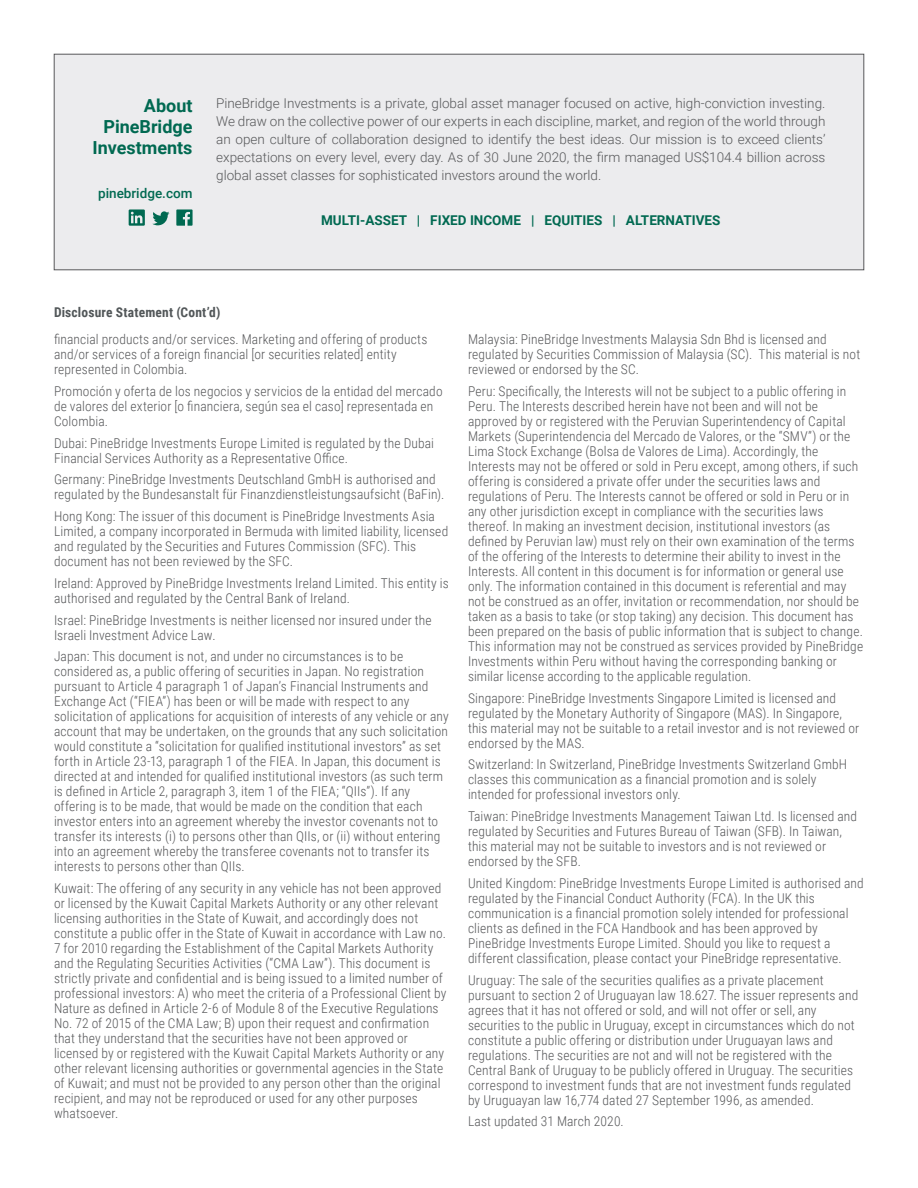
<style>
.page{position:relative;width:918px;height:1188px;background:#fff}
.page>*{position:absolute;margin:0;border:0;box-sizing:border-box;transform-origin:0 0}
.t1{font:700 18px "Roboto";color:#006951}
.GDS_Disclosure_9_10{font:300 13.5px/15px "Roboto Condensed";letter-spacing:.01em;color:#57585a}
.About_PineBridge_Cop{font:300 13.5px/18px "Roboto";color:#57585a;text-align:justify}
.Asset_Class_Green{font:700 13.5px "Roboto";color:#006951}
.GDS_Disclosure_9_10-2{font:700 13.5px "Roboto Condensed";letter-spacing:.015em;color:#525759}
.t2{font:500 13.5px "Roboto";color:#006951}
</style>
<div class="page">
<div style="left:54px;top:54px;width:810px;height:216px;background:#ececee;border:1px solid #57585a"></div>
<svg style="left:152px;top:211px;width:17px;height:14px"></svg>
<svg style="left:129px;top:209px;width:16px;height:17px"></svg>
<svg style="left:176px;top:209px;width:17px;height:17px"></svg>
<p class="t1" style="left:144px;top:93px;width:50px">About</p>
<p class="t1" style="left:103px;top:114px;width:91px">PineBridge</p>
<p class="t1" style="left:92px;top:135px;width:102px">Investments</p>
<p class="t2" style="left:98px;top:184px;width:96px">pinebridge.com</p>
<p class="About_PineBridge_Cop" style="left:216px;top:94px;width:611px">PineBridge Investments is a private, global asset manager focused on active, high-conviction investing.<br>We draw on the collective power of our experts in each discipline, market, and region of the world through an open culture of collaboration designed to identify the best ideas. Our mission is to exceed clients’ expectations on every level, every day. As of 30 June 2020, the firm managed US$104.4 billion across global asset classes for sophisticated investors around the world.</p>
<p class="Asset_Class_Green" style="left:321px;top:211px;width:401px">MULTI-ASSET | FIXED INCOME | EQUITIES | ALTERNATIVES</p>
<p class="GDS_Disclosure_9_10-2" style="left:54px;top:303px;width:168px">Disclosure Statement (Cont’d)</p>
<p class="GDS_Disclosure_9_10" style="left:54px;top:331px;width:375px">financial products and/or services. Marketing and offering of products and/or services of a foreign financial [or securities related] entity represented in Colombia.</p>
<p class="GDS_Disclosure_9_10" style="left:54px;top:383px;width:390px">Promoción y oferta de los negocios y servicios de la entidad del mercado de valores del exterior [o financiera, según sea el caso] representada en<br>Colombia.</p>
<p class="GDS_Disclosure_9_10" style="left:54px;top:435px;width:382px">Dubai: PineBridge Investments Europe Limited is regulated by the Dubai<br>Financial Services Authority as a Representative Office.</p>
<p class="GDS_Disclosure_9_10" style="left:54px;top:471px;width:392px">Germany: PineBridge Investments Deutschland GmbH is authorised and regulated by the Bundesanstalt für Finanzdienstleistungsaufsicht (BaFin).</p>
<p class="GDS_Disclosure_9_10" style="left:54px;top:508px;width:396px">Hong Kong: The issuer of this document is PineBridge Investments Asia Limited, a company incorporated in Bermuda with limited liability, licensed and regulated by the Securities and Futures Commission (SFC). This document has not been reviewed by the SFC.</p>
<p class="GDS_Disclosure_9_10" style="left:54px;top:575px;width:396px">Ireland: Approved by PineBridge Investments Ireland Limited. This entity is authorised and regulated by the Central Bank of Ireland.</p>
<p class="GDS_Disclosure_9_10" style="left:54px;top:612px;width:379px">Israel: PineBridge Investments is neither licensed nor insured under the<br>Israeli Investment Advice Law.</p>
<p class="GDS_Disclosure_9_10" style="left:54px;top:648px;width:396px">Japan: This document is not, and under no circumstances is to be considered as, a public offering of securities in Japan. No registration pursuant to Article 4 paragraph 1 of Japan’s Financial Instruments and Exchange Act (“FIEA”) has been or will be made with respect to any solicitation of applications for acquisition of interests of any vehicle or any account that may be undertaken, on the grounds that any such solicitation would constitute a “solicitation for qualified institutional investors” as set forth in Article 23-13, paragraph 1 of the FIEA. In Japan, this document is directed at and intended for qualified institutional investors (as such term is defined in Article 2, paragraph 3, item 1 of the FIEA; “QIIs”). If any offering is to be made, that would be made on the condition that each investor enters into an agreement whereby the investor covenants not to transfer its interests (i) to persons other than QIIs, or (ii) without entering into an agreement whereby the transferee covenants not to transfer its interests to persons other than QIIs.</p>
<p class="GDS_Disclosure_9_10" style="left:54px;top:880px;width:394px">Kuwait: The offering of any security in any vehicle has not been approved or licensed by the Kuwait Capital Markets Authority or any other relevant licensing authorities in the State of Kuwait, and accordingly does not constitute a public offer in the State of Kuwait in accordance with Law no.<br>7 for 2010 regarding the Establishment of the Capital Markets Authority and the Regulating Securities Activities (“CMA Law”). This document is strictly private and confidential and is being issued to a limited number of professional investors: A) who meet the criteria of a Professional Client by Nature as defined in Article 2-6 of Module 8 of the Executive Regulations No. 72 of 2015 of the CMA Law; B) upon their request and confirmation that they understand that the securities have not been approved or licensed by or registered with the Kuwait Capital Markets Authority or any other relevant licensing authorities or governmental agencies in the State of Kuwait; and must not be provided to any person other than the original recipient, and may not be reproduced or used for any other purposes whatsoever.</p>
<p class="GDS_Disclosure_9_10" style="left:468px;top:331px;width:394px">Malaysia: PineBridge Investments Malaysia Sdn Bhd is licensed and regulated by Securities Commission of Malaysia (SC). This material is not reviewed or endorsed by the SC.</p>
<p class="GDS_Disclosure_9_10" style="left:468px;top:383px;width:397px">Peru: Specifically, the Interests will not be subject to a public offering in Peru. The Interests described herein have not been and will not be approved by or registered with the Peruvian Superintendency of Capital Markets (Superintendencia del Mercado de Valores, or the “SMV”) or the Lima Stock Exchange (Bolsa de Valores de Lima). Accordingly, the Interests may not be offered or sold in Peru except, among others, if such offering is considered a private offer under the securities laws and regulations of Peru. The Interests cannot be offered or sold in Peru or in any other jurisdiction except in compliance with the securities laws thereof. In making an investment decision, institutional investors (as defined by Peruvian law) must rely on their own examination of the terms of the offering of the Interests to determine their ability to invest in the Interests. All content in this document is for information or general use only. The information contained in this document is referential and may not be construed as an offer, invitation or recommendation, nor should be taken as a basis to take (or stop taking) any decision. This document has been prepared on the basis of public information that is subject to change.<br>This information may not be construed as services provided by PineBridge Investments within Peru without having the corresponding banking or similar license according to the applicable regulation.</p>
<p class="GDS_Disclosure_9_10" style="left:468px;top:690px;width:393px">Singapore: PineBridge Investments Singapore Limited is licensed and regulated by the Monetary Authority of Singapore (MAS). In Singapore, this material may not be suitable to a retail investor and is not reviewed or endorsed by the MAS.</p>
<p class="GDS_Disclosure_9_10" style="left:468px;top:756px;width:381px">Switzerland: In Switzerland, PineBridge Investments Switzerland GmbH classes this communication as a financial promotion and is solely intended for professional investors only.</p>
<p class="GDS_Disclosure_9_10" style="left:468px;top:808px;width:391px">Taiwan: PineBridge Investments Management Taiwan Ltd. Is licensed and regulated by Securities and Futures Bureau of Taiwan (SFB). In Taiwan, this material may not be suitable to investors and is not reviewed or endorsed by the SFB.</p>
<p class="GDS_Disclosure_9_10" style="left:468px;top:875px;width:397px">United Kingdom: PineBridge Investments Europe Limited is authorised and regulated by the Financial Conduct Authority (FCA). In the UK this communication is a financial promotion solely intended for professional clients as defined in the FCA Handbook and has been approved by PineBridge Investments Europe Limited. Should you like to request a different classification, please contact your PineBridge representative.</p>
<p class="GDS_Disclosure_9_10" style="left:468px;top:972px;width:392px">Uruguay: The sale of the securities qualifies as a private placement pursuant to section 2 of Uruguayan law 18.627. The issuer represents and agrees that it has not offered or sold, and will not offer or sell, any securities to the public in Uruguay, except in circumstances which do not constitute a public offering or distribution under Uruguayan laws and regulations. The securities are not and will not be registered with the Central Bank of Uruguay to be publicly offered in Uruguay. The securities correspond to investment funds that are not investment funds regulated by Uruguayan law 16,774 dated 27 September 1996, as amended.</p>
<p class="GDS_Disclosure_9_10" style="left:468px;top:1113px;width:157px">Last updated 31 March 2020.</p>
</div>
